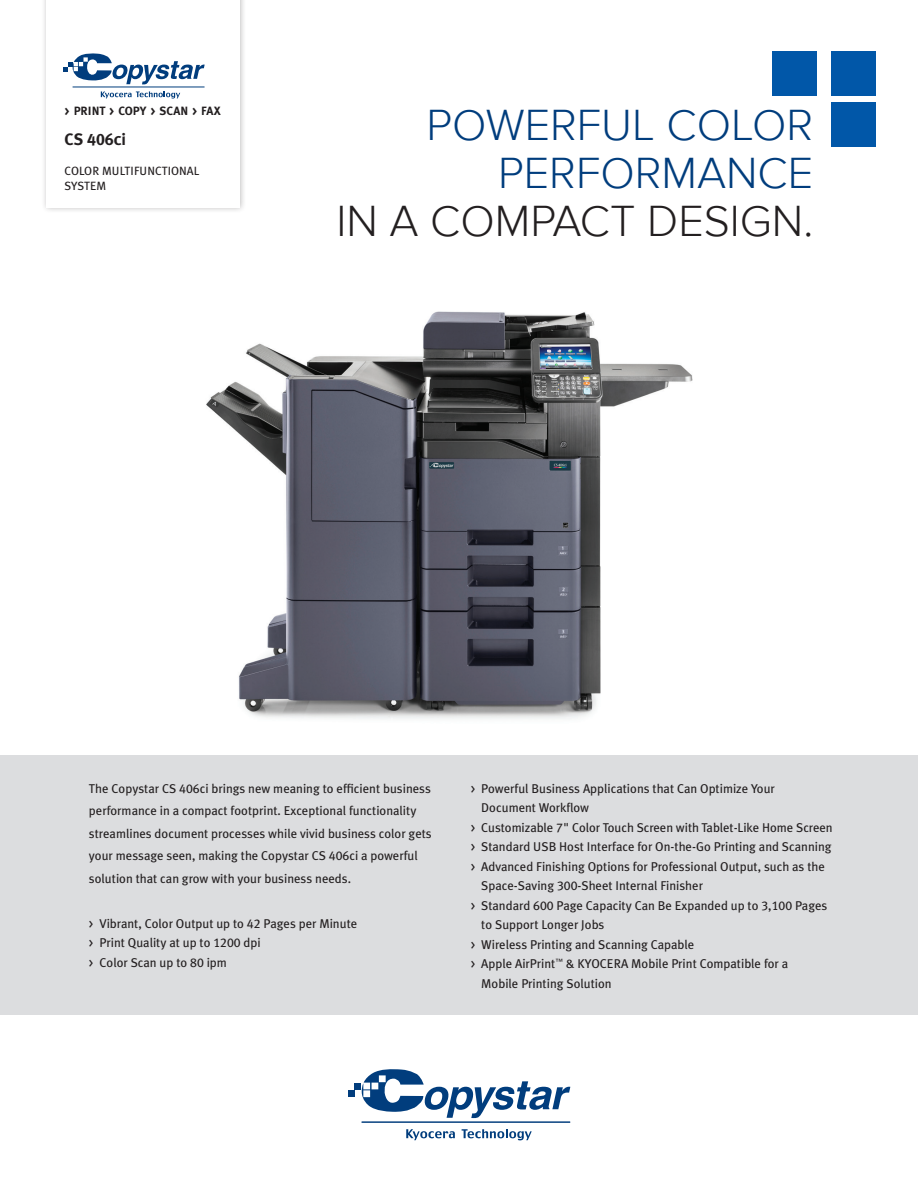
<style>
.page{position:relative;width:918px;height:1188px;background:#fff}
.page>*{position:absolute;margin:0;border:0;box-sizing:border-box;transform-origin:0 0}
.t1{font:300 45px/48px "Proxima Nova";color:#013d7d;text-align:right}
.t2{font:300 45px "Proxima Nova";color:#231f20}
.t3{font:16.5px "Meta Plus Bold Caps";color:#231f20}
.t4{font:12.75px/22.5px "Meta Plus";color:#231f20}
.t5{font:12px/15px "Meta Plus";color:#231f20}
.t6{font:12px "Meta Plus Bold Caps";color:#231f20}
.s1{font-family:"Meta Plus";font-weight:700}
.s2{font-family:"Meta Plus Book Caps"}
</style>
<div class="page">
<img style="left:206px;top:311px;width:487px;height:408px">
<div style="left:41px;top:0;width:206px;height:214px;background:#231f20;opacity:.3"></div>
<div style="left:46px;top:0;width:193px;height:207px;background:#fff"></div>
<div style="left:0;top:756px;width:918px;height:259px;background:#dcdddf"></div>
<svg style="left:64px;top:53px;width:141px;height:31px"></svg>
<hr style="left:73px;top:87px;width:132px;height:1px;background:#013d7d">
<svg style="left:101px;top:91px;width:79px;height:8px"></svg>
<div style="left:831px;top:52px;width:44px;height:44px;background:#0157a8"></div>
<div style="left:831px;top:102px;width:44px;height:44px;background:#0157a8"></div>
<div style="left:773px;top:52px;width:44px;height:44px;background:#0157a8"></div>
<svg style="left:362px;top:1069px;width:208px;height:49px"></svg>
<div style="left:354px;top:1083px;width:7px;height:6px;background:#013d7d"></div>
<div style="left:348px;top:1090px;width:6px;height:7px;background:#013d7d"></div>
<hr style="left:362px;top:1122px;width:208px;height:1px;background:#013d7d">
<svg style="left:406px;top:1129px;width:49px;height:11px"></svg>
<svg style="left:462px;top:1129px;width:70px;height:11px"></svg>
<p class="t6" style="left:65px;top:104px;width:158px">&gt; PRINT &gt; COPY &gt; SCAN &gt; FAX</p>
<p class="t3" style="left:65px;top:130px;width:63px"><span class="s1">CS</span> 406c<span class="s1">i</span></p>
<p class="t5" style="left:65px;top:163px;width:136px">COLOR MULTIFUNCTIONAL<br>SYSTEM</p>
<h1 class="t1" style="left:427px;top:101px;width:388px">POWERFUL COLOR<br>PERFORMANCE</h1>
<h1 class="t2" style="left:336px;top:195px;width:478px">IN A COMPACT DESIGN.</h1>
<p class="t4" style="left:89px;top:777px;width:344px">The Copystar CS <span class="s2">406</span>ci brings new meaning to efficient business performance in a compact footprint. Exceptional functionality streamlines document processes while vivid business color gets your message seen, making the Copystar CS <span class="s2">406</span>ci a powerful solution that can grow with your business needs.</p>
<p class="t4" style="left:89px;top:913px;width:270px;line-height:19.5px"><span class="s2">&gt;</span> Vibrant, Color Output up to <span class="s2">42</span> Pages per Minute <span class="s2">&gt;</span> Print Quality at up to <span class="s2">1200</span> dpi<br><span class="s2">&gt;</span> Color Scan up to <span class="s2">80</span> ipm</p>
<p class="t4" style="left:471px;top:777px;width:306px"><span class="s2">&gt;</span> Powerful Business Applications that Can Optimize Your</p>
<p class="t4" style="left:481px;top:796px;width:109px">Document Workflow</p>
<p class="t4" style="left:471px;top:816px;width:363px"><span class="s2">&gt;</span> Customizable <span class="s2">7</span>" Color Touch Screen with Tablet-Like Home Screen</p>
<p class="t4" style="left:471px;top:835px;width:362px"><span class="s2">&gt;</span> Standard USB Host Interface for On-the-Go Printing and Scanning</p>
<p class="t4" style="left:471px;top:855px;width:356px"><span class="s2">&gt;</span> Advanced Finishing Options for Professional Output, such as the</p>
<p class="t4" style="left:481px;top:874px;width:223px">Space-Saving <span class="s2">300</span>-Sheet Internal Finisher</p>
<p class="t4" style="left:471px;top:894px;width:358px"><span class="s2">&gt;</span> Standard <span class="s2">600</span> Page Capacity Can Be Expanded up to <span class="s2">3,100</span> Pages</p>
<p class="t4" style="left:481px;top:913px;width:125px">to Support Longer Jobs</p>
<p class="t4" style="left:471px;top:933px;width:225px"><span class="s2">&gt;</span> Wireless Printing and Scanning Capable</p>
<p class="t4" style="left:471px;top:952px;width:319px"><span class="s2">&gt;</span> Apple AirPrint<sup>™</sup> &amp; KYOCERA Mobile Print Compatible for a</p>
<p class="t4" style="left:481px;top:972px;width:132px">Mobile Printing Solution</p>
</div>
